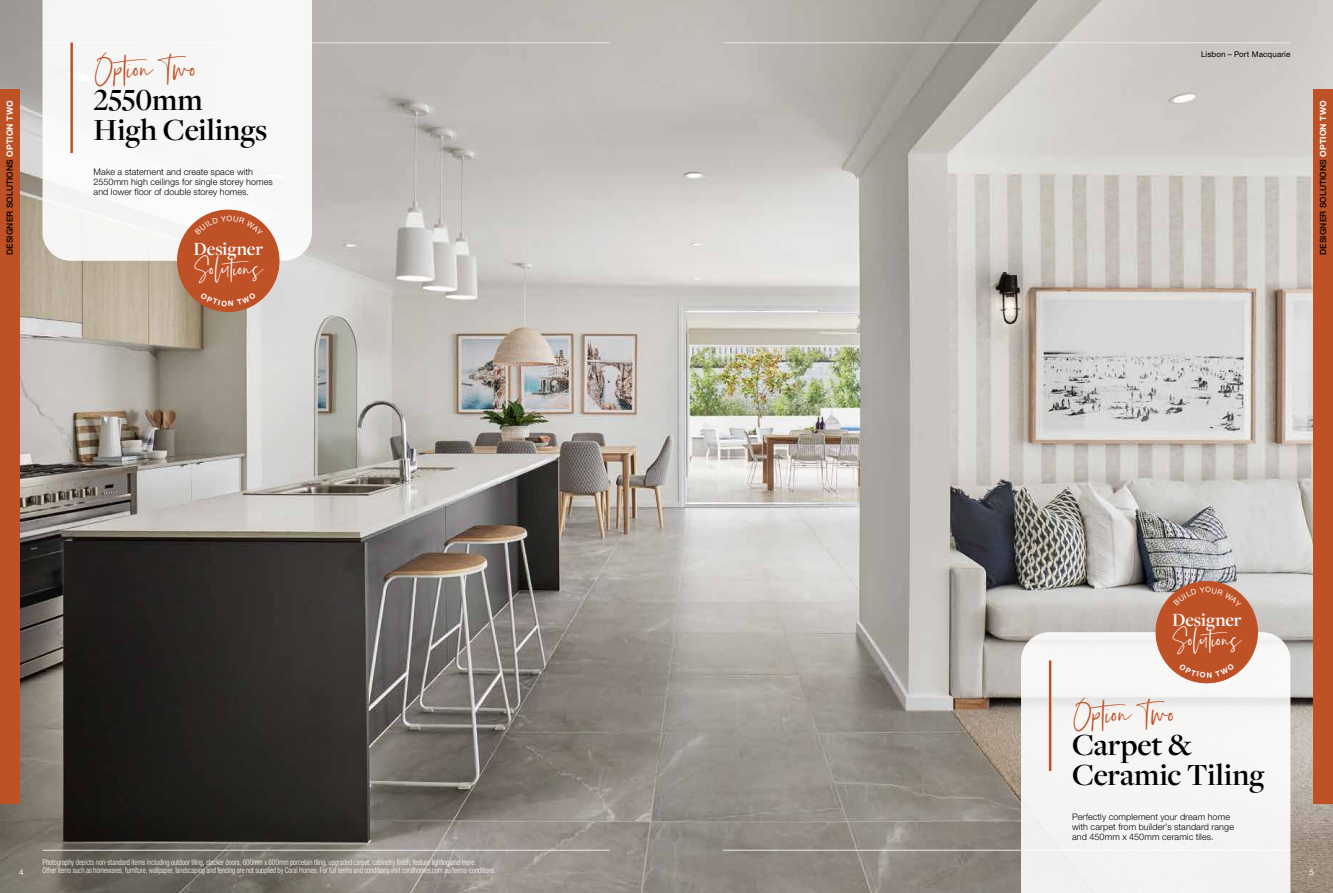
<style>
.page{position:relative;width:1333px;height:893px;background:#fff}
.page>*{position:absolute;margin:0;border:0;box-sizing:border-box;transform-origin:0 0}
.t1{font:38px "Silver South Script";color:#bf5127}
.t2{font:600 32px/30px "Freight Disp Pro";letter-spacing:-.005em;color:#000}
.t3{font:29.3px "Silver South Script";color:#fff}
.t4{font:600 19.4px "Freight Disp Pro";letter-spacing:-.005em;color:#fff}
.t5{font:300 9px/10px "Helvetica Neue LT Pro";letter-spacing:.01em;color:#000}
.t6{font:500 8.5px "Helvetica Neue LT Pro";letter-spacing:.015em;color:#000}
.t7{font:300 condensed 8px/8px "Helvetica Neue LT Pro";letter-spacing:-.01em;color:#fff;scale:.9 1}
.t8{font:8px "Helvetica Neue LT Pro";letter-spacing:.015em;color:#000}
.t9{font:8px "Helvetica Neue LT Pro";color:#fff}
.s1{font-weight:700;color:#fff}
</style>
<div class="page">
<img style="left:0;top:0;width:1332px;height:893px">
<hr style="left:723px;top:850px;width:567px;height:1px;background:#e6e7e8">
<hr style="left:723px;top:43px;width:567px;height:1px;background:#e6e7e8">
<hr style="left:43px;top:43px;width:566px;height:1px;background:#e6e7e8">
<hr style="left:43px;top:850px;width:566px;height:1px;background:#e6e7e8">
<div style="left:43px;top:0;width:269px;height:261px;background:#f7f7f6"></div>
<hr style="left:70px;top:43px;width:3px;height:110px;background:#bf5127">
<div style="left:177px;top:210px;width:102px;height:101px;background:#bf5127;border-radius:50%"></div>
<div style="left:1020px;top:632px;width:270px;height:261px;background:#f6f5f4"></div>
<hr style="left:1048px;top:660px;width:3px;height:111px;background:#bf5127">
<div style="left:1155px;top:581px;width:102px;height:102px;background:#bf5127;border-radius:50%"></div>
<div style="left:1312px;top:89px;width:20px;height:715px;background:#bf5127"></div>
<div style="left:0;top:89px;width:20px;height:715px;background:#bf5127"></div>
<svg style="left:200px;top:303px;width:56px;height:3px"></svg>
<svg style="left:195px;top:216px;width:68px;height:7px"></svg>
<svg style="left:1178px;top:674px;width:56px;height:4px"></svg>
<svg style="left:1173px;top:587px;width:68px;height:7px"></svg>
<p class="t6" style="left:5px;top:255px;width:156px;rotate:-90deg">DESIGNER SOLUTIONS <span class="s1">OPTION TWO</span></p>
<h1 class="t1" style="left:94px;top:46px;width:105px">Option Two</h1>
<h2 class="t2" style="left:94px;top:84px;width:175px">2550mm<br>High Ceilings</h2>
<p class="t5" style="left:94px;top:167px;width:181px">Make a statement and create space with<br>2550mm high ceilings for single storey homes and lower floor of double storey homes.</p>
<h3 class="t4" style="left:194px;top:236px;width:71px">Designer</h3>
<h3 class="t3" style="left:193px;top:251px;width:72px">Solutions</h3>
<p class="t8" style="left:1200px;top:49px;width:91px">Lisbon – Port Macquarie</p>
<p class="t6" style="left:1317px;top:255px;width:156px;rotate:-90deg">DESIGNER SOLUTIONS <span class="s1">OPTION TWO</span></p>
<h3 class="t4" style="left:1172px;top:607px;width:71px">Designer</h3>
<h3 class="t3" style="left:1171px;top:623px;width:72px">Solutions</h3>
<h1 class="t1" style="left:1071px;top:691px;width:105px">Option Two</h1>
<h2 class="t2" style="left:1071px;top:729px;width:194px">Carpet &amp;<br>Ceramic Tiling</h2>
<p class="t5" style="left:1071px;top:812px;width:163px">Perfectly complement your dream home with carpet from builder’s standard range and 450mm x 450mm ceramic tiles.</p>
<p class="t7" style="left:43px;top:858px;width:505px">Photography depicts non-standard items including outdoor tiling, stacker doors, 600mm x 600mm porcelain tiling, upgraded carpet, cabinetry finish, feature lighting and more.<br>Other items such as homewares, furniture, wallpaper, landscaping and fencing are not supplied by Coral Homes. For full terms and conditions visit coralhomes.com.au/terms-conditions.</p>
<p class="t9" style="left:19px;top:867px;width:6px">4</p>
<p class="t9" style="left:1309px;top:867px;width:6px">5</p>
</div>
